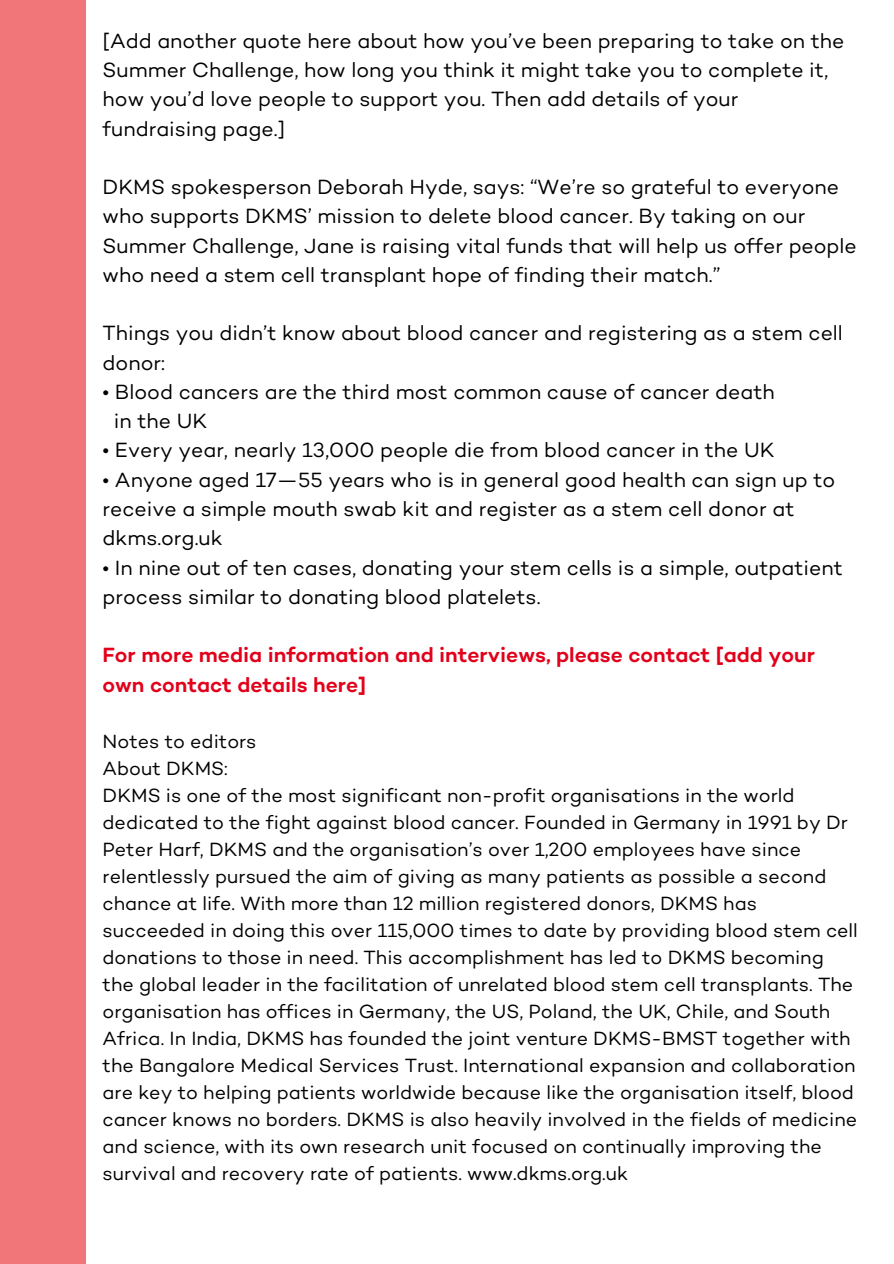
<style>
.page{position:relative;width:894px;height:1264px;background:#fff}
.page>*{position:absolute;margin:0;border:0;box-sizing:border-box;transform-origin:0 0}
.t1{font:21px/29.2px "DKMS Custom";color:#000}
.t2{font:500 21px/29.2px "DKMS Custom";color:#e2001a}
.t3{font:19.5px/27px "DKMS Custom";color:#000}
</style>
<div class="page">
<div style="left:0;top:0;width:86px;height:1263px;background:#f0767a"></div>
<p class="t1" style="left:103px;top:26px;width:743px">[Add another quote here about how you’ve been preparing to take on the Summer Challenge, how long you think it might take you to complete it, how you’d love people to support you. Then add details of your fundraising page.]</p>
<p class="t1" style="left:103px;top:172px;width:755px">DKMS spokesperson Deborah Hyde, says: “We’re so grateful to everyone who supports DKMS’ mission to delete blood cancer. By taking on our Summer Challenge, Jane is raising vital funds that will help us offer people who need a stem cell transplant hope of finding their match.”</p>
<p class="t1" style="left:103px;top:318px;width:741px">Things you didn’t know about blood cancer and registering as a stem cell donor:</p>
<p class="t1" style="left:103px;top:377px;width:673px">• Blood cancers are the third most common cause of cancer death</p>
<p class="t1" style="left:114px;top:406px;width:95px">in the UK</p>
<p class="t1" style="left:103px;top:435px;width:673px">• Every year, nearly 13,000 people die from blood cancer in the UK</p>
<p class="t1" style="left:103px;top:465px;width:734px">• Anyone aged 17—55 years who is in general good health can sign up to receive a simple mouth swab kit and register as a stem cell donor at dkms.org.uk</p>
<p class="t1" style="left:103px;top:552px;width:741px">• In nine out of ten cases, donating your stem cells is a simple, outpatient process similar to donating blood platelets.</p>
<h1 class="t2" style="left:103px;top:640px;width:713px">For more media information and interviews, please contact [add your own contact details here]</h1>
<p class="t3" style="left:103px;top:727px;width:155px">Notes to editors</p>
<p class="t3" style="left:103px;top:754px;width:127px">About DKMS:</p>
<p class="t3" style="left:103px;top:781px;width:756px">DKMS is one of the most significant non-profit organisations in the world dedicated to the fight against blood cancer. Founded in Germany in 1991 by Dr Peter Harf, DKMS and the organisation’s over 1,200 employees have since relentlessly pursued the aim of giving as many patients as possible a second chance at life. With more than 12 million registered donors, DKMS has succeeded in doing this over 115,000 times to date by providing blood stem cell donations to those in need. This accomplishment has led to DKMS becoming the global leader in the facilitation of unrelated blood stem cell transplants. The organisation has offices in Germany, the US, Poland, the UK, Chile, and South Africa. In India, DKMS has founded the joint venture DKMS-BMST together with the Bangalore Medical Services Trust. International expansion and collaboration are key to helping patients worldwide because like the organisation itself, blood cancer knows no borders. DKMS is also heavily involved in the fields of medicine and science, with its own research unit focused on continually improving the survival and recovery rate of patients. www.dkms.org.uk</p>
</div>
